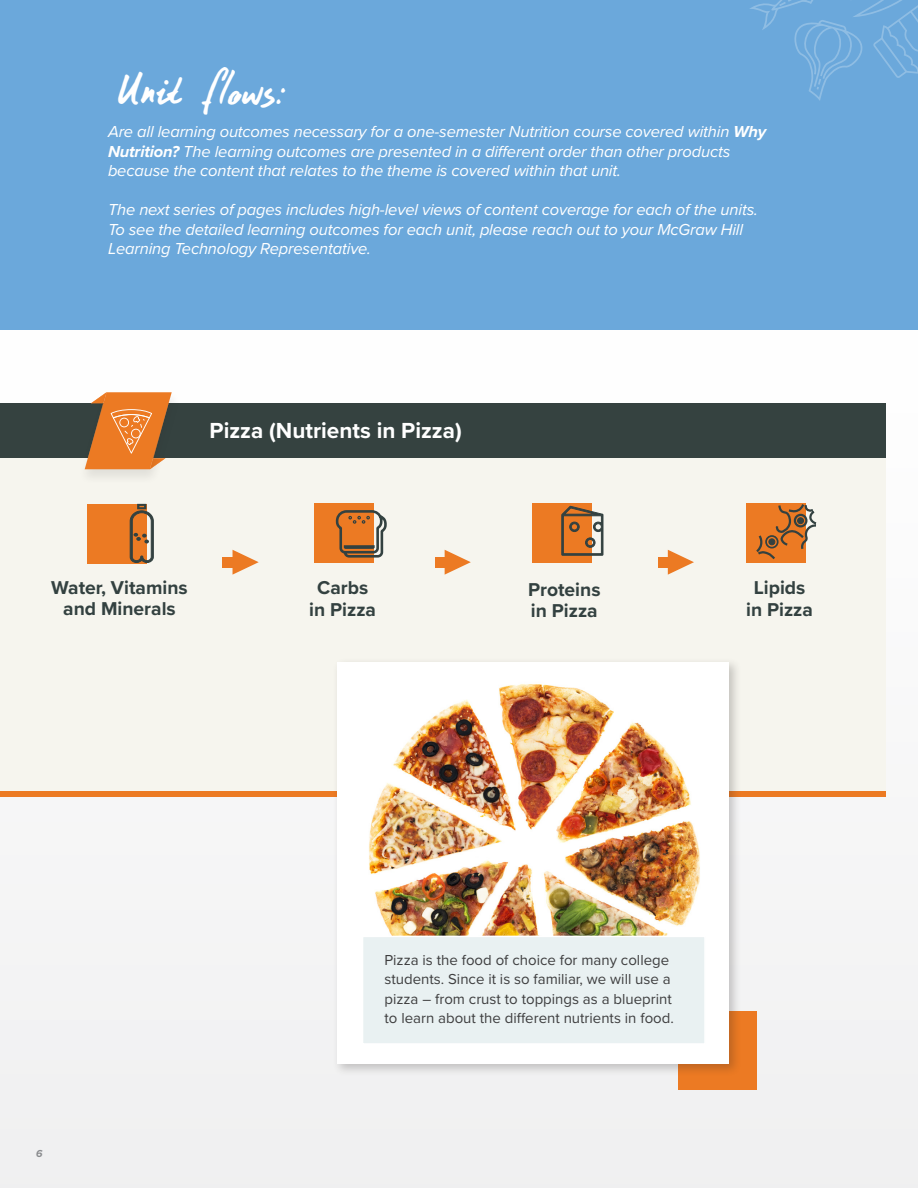
<style>
.page{position:relative;width:918px;height:1188px;background:#eeeeef}
.page>*{position:absolute;margin:0;border:0;box-sizing:border-box;transform-origin:0 0}
.t1{font:42px "Formosa";color:#fff}
.t2{font:700 22.65px "Proxima Nova";color:#fff}
.t3{font:700 19.35px/21.1px "Proxima Nova";color:#334140;text-align:center}
.t4{font:italic 16.5px/19.5px "Proxima Nova";letter-spacing:-.01em;color:#fff}
.t5{font:15px/19.5px "Proxima Nova";color:#3e3e3f}
.t6{font:italic 700 10.5px "Proxima Nova";color:#939598}
.s1{font-weight:700}
</style>
<div class="page">
<div style="left:0;top:0;width:918px;height:329px;background:#6ba8db"></div>
<div style="left:678px;top:1011px;width:78px;height:78px;background:#ec7a23"></div>
<div style="left:0;top:423px;width:886px;height:370px;background:#f6f5ee"></div>
<div style="left:0;top:404px;width:886px;height:54px;background:#354240"></div>
<svg style="left:746px;top:503px;width:71px;height:60px;background:#d18141"></svg>
<svg style="left:87px;top:504px;width:67px;height:60px;background:#d57a33"></svg>
<svg style="left:532px;top:504px;width:72px;height:59px;background:#cf7e3e"></svg>
<svg style="left:314px;top:503px;width:73px;height:60px;background:#cd7e40"></svg>
<div style="left:0;top:792px;width:886px;height:5px;background:#ec7a23"></div>
<svg style="left:233px;top:550px;width:26px;height:25px"></svg>
<div style="left:222px;top:557px;width:14px;height:10px;background:#ec7a23"></div>
<svg style="left:445px;top:550px;width:26px;height:25px"></svg>
<div style="left:435px;top:557px;width:13px;height:10px;background:#ec7a23"></div>
<svg style="left:668px;top:550px;width:26px;height:25px"></svg>
<div style="left:658px;top:557px;width:14px;height:10px;background:#ec7a23"></div>
<div style="left:78px;top:391px;width:103px;height:94px;background:#231f20;opacity:.1"></div>
<svg style="left:85px;top:392px;width:87px;height:77px"></svg>
<div style="left:333px;top:657px;width:408px;height:420px;background:#231f20;opacity:.23"></div>
<div style="left:338px;top:662px;width:391px;height:402px;background:#fff"></div>
<img style="left:369px;top:684px;width:331px;height:252px">
<div style="left:362px;top:936px;width:344px;height:109px;background:#e9f1f2;border:2px solid #fff"></div>
<svg style="left:750px;top:0;width:168px;height:101px"></svg>
<p class="t1" style="left:118px;top:65px;width:167px">Unit flows:</p>
<p class="t4" style="left:108px;top:121px;width:660px">Are all learning outcomes necessary for a one-semester Nutrition course covered within <span class="s1">Why<br>Nutrition?</span> The learning outcomes are presented in a different order than other products because the content that relates to the theme is covered within that unit.</p>
<p class="t4" style="left:108px;top:199px;width:652px">The next series of pages includes high-level views of content coverage for each of the units.<br>To see the detailed learning outcomes for each unit, please reach out to your McGraw Hill<br>Learning Technology Representative.</p>
<p class="t2" style="left:210px;top:413px;width:254px">Pizza (Nutrients in Pizza)</p>
<p class="t3" style="left:51px;top:576px;width:138px">Water, Vitamins and Minerals</p>
<p class="t3" style="left:528px;top:579px;width:74px">Proteins</p>
<p class="t3" style="left:309px;top:577px;width:68px">Carbs in Pizza</p>
<p class="t3" style="left:531px;top:600px;width:68px">in Pizza</p>
<p class="t3" style="left:746px;top:577px;width:68px">Lipids in Pizza</p>
<p class="t6" style="left:36px;top:1146px;width:8px">6</p>
<p class="t5" style="left:384px;top:949px;width:291px">Pizza is the food of choice for many college students. Since it is so familiar, we will use a pizza – from crust to toppings as a blueprint to learn about the different nutrients in food.</p>
</div>
